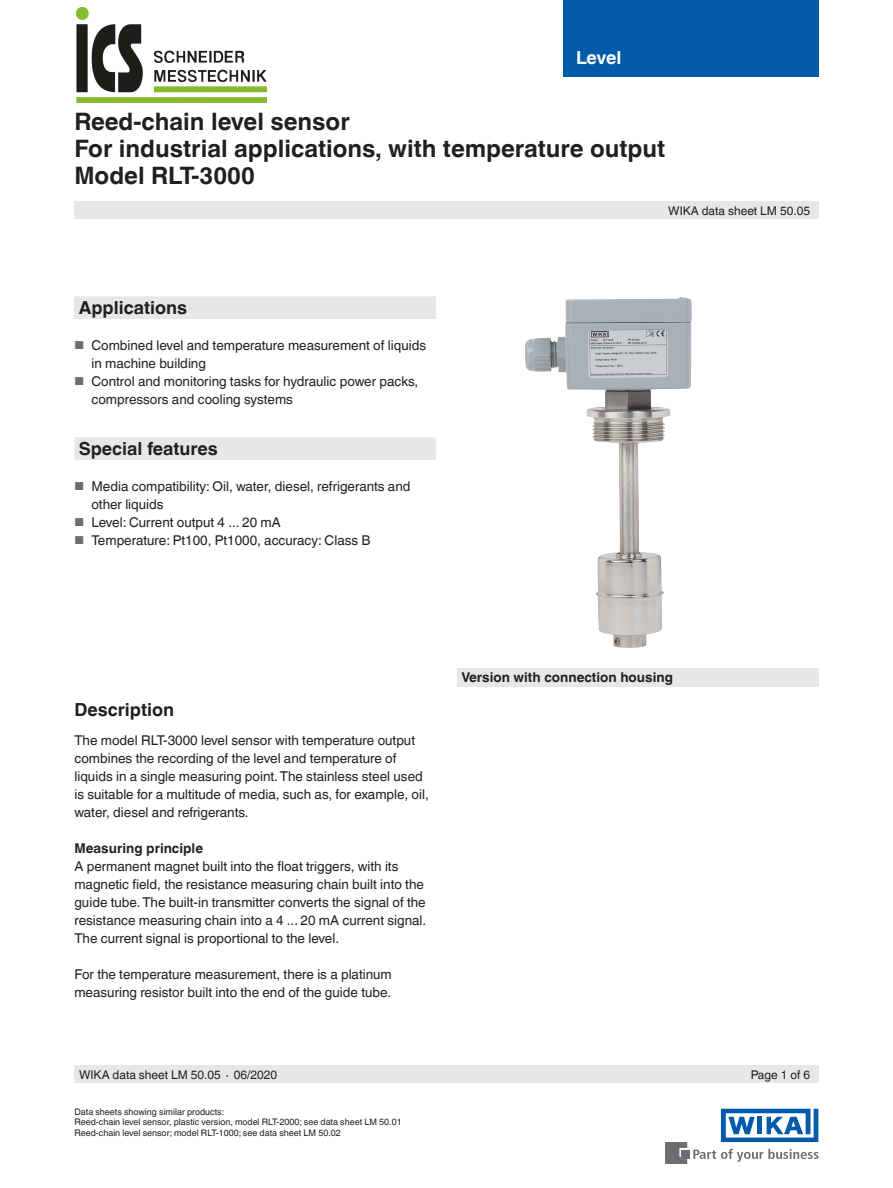
<style>
.page{position:relative;width:893px;height:1188px;background:#fff}
.page>*{position:absolute;margin:0;border:0;box-sizing:border-box;transform-origin:0 0}
.t1{font:700 24px/27px "Helvetica World";color:#231f20}
.t2{font:700 18px "Helvetica World";color:#231f20}
.t3{font:700 18px "Helvetica World";letter-spacing:-.02em;color:#fff}
.t4{font:13.5px/18px "Helvetica World";color:#231f20}
.t5{font:700 13.5px "Helvetica World";color:#231f20}
.t6{font:12px "Helvetica World";color:#231f20}
.t7{font:9px/10.5px "Helvetica World";color:#231f20}
.s1{font-size:11.55px;color:#6c6d70}
</style>
<div class="page">
<div style="left:74px;top:202px;width:745px;height:17px;background:#e6e7e9"></div>
<div style="left:74px;top:1066px;width:745px;height:17px;background:#e6e7e9"></div>
<svg style="left:693px;top:1149px;width:126px;height:13px"></svg>
<div style="left:682px;top:1150px;width:8px;height:8px;background:#6c6d70"></div>
<svg style="left:665px;top:1142px;width:22px;height:22px"></svg>
<svg style="left:721px;top:1109px;width:97px;height:33px"></svg>
<div style="left:563px;top:0;width:256px;height:77px;background:#015aaa"></div>
<div style="left:457px;top:668px;width:362px;height:18px;background:#e6e7e9"></div>
<div style="left:74px;top:296px;width:362px;height:23px;background:#e6e7e9"></div>
<div style="left:74px;top:437px;width:362px;height:23px;background:#e6e7e9"></div>
<img style="left:525px;top:297px;width:167px;height:351px">
<img style="left:76px;top:7px;width:191px;height:95px">
<h2 class="t3" style="left:576px;top:47px;width:47px">Level</h2>
<h1 class="t1" style="left:74px;top:108px;width:592px">Reed-chain level sensor<br>For industrial applications, with temperature output<br>Model RLT-3000</h1>
<h2 class="t2" style="left:79px;top:297px;width:110px">Applications</h2>
<p class="t4" style="left:91px;top:336px;width:336px;text-indent:-17px"><span class="s1">■</span> Combined level and temperature measurement of liquids in machine building</p>
<p class="t4" style="left:91px;top:372px;width:328px;text-indent:-17px"><span class="s1">■</span> Control and monitoring tasks for hydraulic power packs, compressors and cooling systems</p>
<h2 class="t2" style="left:79px;top:438px;width:141px">Special features</h2>
<p class="t4" style="left:91px;top:477px;width:321px;text-indent:-17px"><span class="s1">■</span> Media compatibility: Oil, water, diesel, refrigerants and other liquids</p>
<p class="t4" style="left:74px;top:513px;width:208px"><span class="s1">■</span> Level: Current output 4 ... 20 mA</p>
<p class="t4" style="left:74px;top:531px;width:298px"><span class="s1">■</span> Temperature: Pt100, Pt1000, accuracy: Class B</p>
<p class="t6" style="left:668px;top:203px;width:143px">WIKA data sheet LM 50.05</p>
<h2 class="t2" style="left:74px;top:700px;width:101px">Description</h2>
<p class="t4" style="left:74px;top:731px;width:356px">The model RLT-3000 level sensor with temperature output combines the recording of the level and temperature of liquids in a single measuring point. The stainless steel used is suitable for a multitude of media, such as, for example, oil, water, diesel and refrigerants.</p>
<p class="t5" style="left:74px;top:840px;width:130px">Measuring principle</p>
<p class="t4" style="left:74px;top:857px;width:353px">A permanent magnet built into the float triggers, with its magnetic field, the resistance measuring chain built into the guide tube. The built-in transmitter converts the signal of the resistance measuring chain into a 4 ... 20 mA current signal.<br>The current signal is proportional to the level.</p>
<p class="t4" style="left:74px;top:965px;width:319px">For the temperature measurement, there is a platinum measuring resistor built into the end of the guide tube.</p>
<p class="t5" style="left:461px;top:669px;width:213px">Version with connection housing</p>
<p class="t6" style="left:79px;top:1068px;width:200px">WIKA data sheet LM 50.05 ∙ 06/2020</p>
<p class="t6" style="left:751px;top:1068px;width:61px">Page 1 of 6</p>
<p class="t7" style="left:74px;top:1107px;width:329px">Data sheets showing similar products:<br>Reed-chain level sensor, plastic version, model RLT-2000; see data sheet LM 50.01<br>Reed-chain level sensor; model RLT-1000; see data sheet LM 50.02</p>
</div>
